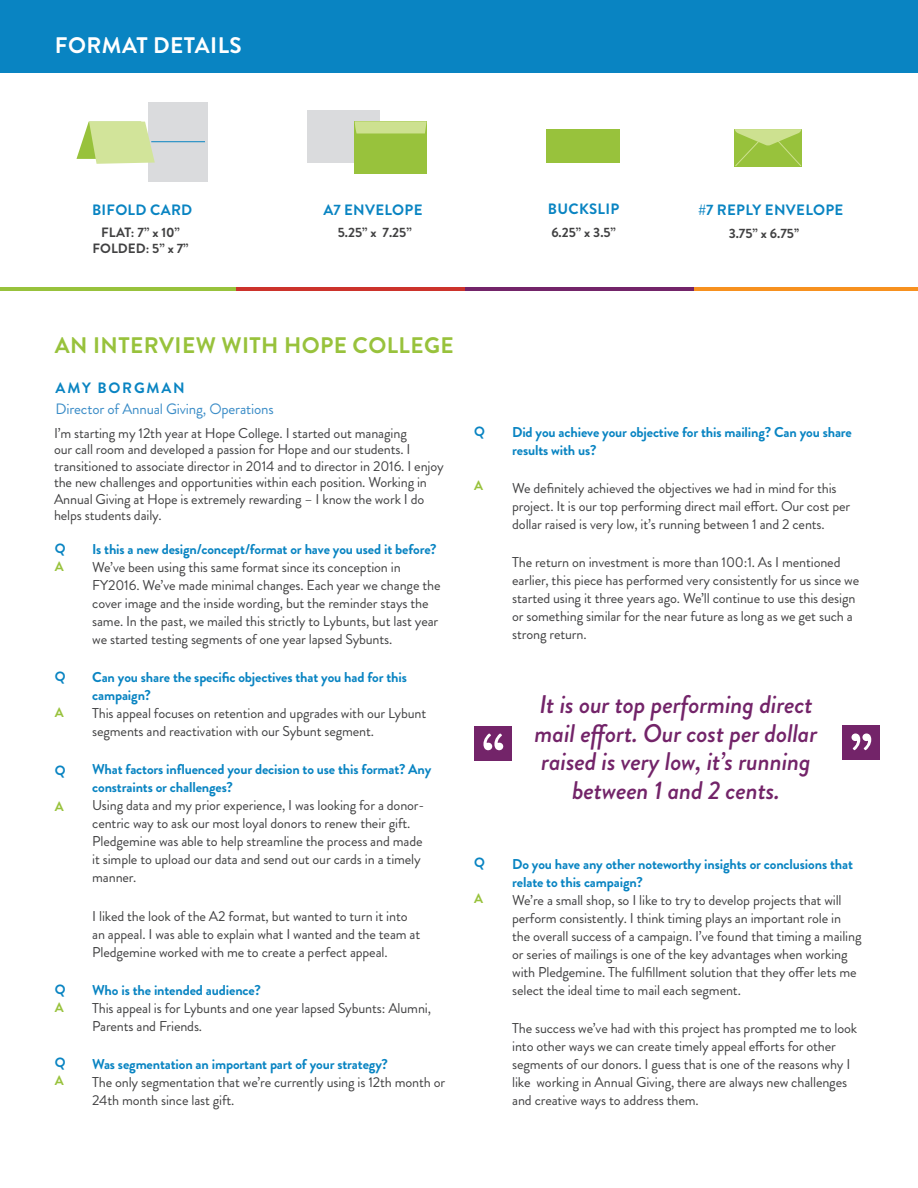
<style>
.page{position:relative;width:918px;height:1188px;background:#fff}
.page>*{position:absolute;margin:0;border:0;box-sizing:border-box;transform-origin:0 0}
.t1{font:700 57px "Brandon Grotesque";color:#fff}
.t2{font:italic 500 25.5px/28.5px "Brandon Grotesque";letter-spacing:-.01em;color:#732469;text-align:center}
.t3{font:700 22.5px "Brandon Grotesque";letter-spacing:.02em;color:#98c23c}
.t4{font:700 22.5px "Brandon Grotesque";letter-spacing:.02em;color:#fff}
.t5{font:700 15px "Brandon Grotesque";letter-spacing:.02em;color:#0984c2}
.t6{font:15px "Brandon Grotesque";letter-spacing:-.01em;color:#3a8cc7}
.t7{font:700 15px "Brandon Grotesque";letter-spacing:.12em;color:#0984c2}
.t8{font:14.25px/18px "Brandon Grotesque";letter-spacing:-.01em;color:#414142}
.t9{font:700 14.25px/18px "Brandon Grotesque";letter-spacing:-.01em;color:#0984c2}
.t10{font:700 13.5px/16.2px "Brandon Grotesque";color:#414142;text-align:center}
.t11{font:700 13.5px "Brandon Grotesque";color:#0984c2}
.t12{font:700 13.5px "Brandon Grotesque";color:#98c23c}
</style>
<div class="page">
<div style="left:475px;top:726px;width:37px;height:34px;background:#732469"></div>
<div style="left:842px;top:725px;width:38px;height:34px;background:#732469"></div>
<div style="left:0;top:0;width:918px;height:72px;background:#0984c2"></div>
<hr style="left:694px;top:287px;width:224px;height:4px;background:#f7911f">
<hr style="left:0;top:287px;width:236px;height:4px;background:#98c23c">
<hr style="left:236px;top:287px;width:229px;height:4px;background:#cc332b">
<hr style="left:465px;top:287px;width:229px;height:4px;background:#732469">
<svg style="left:734px;top:129px;width:68px;height:38px;background:#a6ca53"></svg>
<div style="left:307px;top:111px;width:72px;height:52px;background:#dadbdd"></div>
<div style="left:355px;top:121px;width:72px;height:53px;background:#98c23c"></div>
<svg style="left:355px;top:121px;width:72px;height:13px"></svg>
<div style="left:148px;top:102px;width:60px;height:79px;background:#dadbdd"></div>
<hr style="left:151px;top:141px;width:54px;height:1px;background:#0984c2">
<svg style="left:76px;top:122px;width:79px;height:42px"></svg>
<div style="left:546px;top:129px;width:74px;height:34px;background:#98c23c"></div>
<h3 class="t4" style="left:55px;top:29px;width:188px">FORMAT DETAILS</h3>
<p class="t5" style="left:92px;top:199px;width:102px">BIFOLD CARD</p>
<p class="t5" style="left:323px;top:200px;width:101px">A7 ENVELOPE</p>
<p class="t10" style="left:93px;top:225px;width:97px">FLAT: 7’’ x 10’’<br>FOLDED: 5’’ x 7’’</p>
<p class="t10" style="left:338px;top:224px;width:75px">5.25’’ x 7.25’’</p>
<p class="t5" style="left:548px;top:198px;width:73px">BUCKSLIP</p>
<p class="t10" style="left:551px;top:224px;width:66px">6.25’’ x 3.5’’</p>
<p class="t5" style="left:698px;top:199px;width:147px">#7 REPLY ENVELOPE</p>
<p class="t10" style="left:729px;top:225px;width:72px">3.75’’ x 6.75’’</p>
<h3 class="t3" style="left:55px;top:329px;width:400px">AN INTERVIEW WITH HOPE COLLEGE</h3>
<p class="t7" style="left:56px;top:378px;width:131px">AMY BORGMAN</p>
<p class="t6" style="left:55px;top:399px;width:220px">Director of Annual Giving, Operations</p>
<p class="t8" style="left:54px;top:425px;width:391px;line-height:16.5px">I’m starting my 12th year at Hope College. I started out managing<br>our call room and developed a passion for Hope and our students. I transitioned to associate director in 2014 and to director in 2016. I enjoy the new challenges and opportunities within each position. Working in Annual Giving at Hope is extremely rewarding – I know the work I do helps students daily.</p>
<p class="t11" style="left:55px;top:539px;width:12px">Q</p>
<p class="t12" style="left:55px;top:557px;width:10px">A</p>
<p class="t9" style="left:92px;top:540px;width:346px">Is this a new design/concept/format or have you used it before?</p>
<p class="t8" style="left:92px;top:558px;width:350px">We’ve been using this same format since its conception in FY2016. We’ve made minimal changes. Each year we change the cover image and the inside wording, but the reminder stays the same. In the past, we mailed this strictly to Lybunts, but last year we started testing segments of one year lapsed Sybunts.</p>
<p class="t9" style="left:92px;top:668px;width:316px">Can you share the specific objectives that you had for this campaign?</p>
<p class="t8" style="left:92px;top:704px;width:336px">This appeal focuses on retention and upgrades with our Lybunt segments and reactivation with our Sybunt segment.</p>
<p class="t9" style="left:92px;top:761px;width:341px">What factors influenced your decision to use this format? Any constraints or challenges?</p>
<p class="t8" style="left:92px;top:797px;width:334px">Using data and my prior experience, I was looking for a donor&shy;centric way to ask our most loyal donors to renew their gift.<br>Pledgemine was able to help streamline the process and made it simple to upload our data and send out our cards in a timely manner.</p>
<p class="t8" style="left:92px;top:907px;width:330px">I liked the look of the A2 format, but wanted to turn it into an appeal. I was able to explain what I wanted and the team at<br>Pledgemine worked with me to create a perfect appeal.</p>
<p class="t9" style="left:92px;top:981px;width:170px">Who is the intended audience?</p>
<p class="t8" style="left:92px;top:999px;width:340px">This appeal is for Lybunts and one year lapsed Sybunts: Alumni,<br>Parents and Friends.</p>
<p class="t9" style="left:92px;top:1055px;width:297px">Was segmentation an important part of your strategy?</p>
<p class="t8" style="left:92px;top:1073px;width:355px">The only segmentation that we’re currently using is 12th month or<br>24th month since last gift.</p>
<p class="t11" style="left:55px;top:667px;width:12px">Q</p>
<p class="t12" style="left:55px;top:703px;width:10px">A</p>
<p class="t11" style="left:55px;top:761px;width:12px">Q</p>
<p class="t12" style="left:55px;top:797px;width:10px">A</p>
<p class="t11" style="left:55px;top:980px;width:12px">Q</p>
<p class="t12" style="left:55px;top:998px;width:10px">A</p>
<p class="t11" style="left:55px;top:1053px;width:12px">Q</p>
<p class="t12" style="left:55px;top:1071px;width:10px">A</p>
<p class="t11" style="left:474px;top:422px;width:12px">Q</p>
<p class="t12" style="left:474px;top:476px;width:10px">A</p>
<p class="t9" style="left:512px;top:423px;width:341px">Did you achieve your objective for this mailing? Can you share results with us?</p>
<p class="t8" style="left:512px;top:479px;width:340px">We definitely achieved the objectives we had in mind for this project. It is our top performing direct mail effort. Our cost per dollar raised is very low, it’s running between 1 and 2 cents.</p>
<p class="t8" style="left:512px;top:554px;width:349px">The return on investment is more than 100:1. As I mentioned earlier, this piece has performed very consistently for us since we started using it three years ago. We’ll continue to use this design or something similar for the near future as long as we get such a strong return.</p>
<h2 class="t2" style="left:535px;top:691px;width:284px">It is our top performing direct mail effort. Our cost per dollar raised is very low, it’s running between 1 and 2 cents.</h2>
<h1 class="t1" style="left:482px;top:715px;width:24px">“</h1>
<h1 class="t1" style="left:850px;top:715px;width:24px">”</h1>
<p class="t11" style="left:474px;top:853px;width:12px">Q</p>
<p class="t12" style="left:474px;top:889px;width:10px">A</p>
<p class="t9" style="left:512px;top:855px;width:342px">Do you have any other noteworthy insights or conclusions that relate to this campaign?</p>
<p class="t8" style="left:512px;top:891px;width:351px">We’re a small shop, so I like to try to develop projects that will perform consistently. I think timing plays an important role in the overall success of a campaign. I’ve found that timing a mailing or series of mailings is one of the key advantages when working with Pledgemine. The fulfillment solution that they offer lets me select the ideal time to mail each segment.</p>
<p class="t8" style="left:512px;top:1019px;width:347px">The success we’ve had with this project has prompted me to look into other ways we can create timely appeal efforts for other segments of our donors. I guess that is one of the reasons why I like working in Annual Giving, there are always new challenges and creative ways to address them.</p>
</div>
